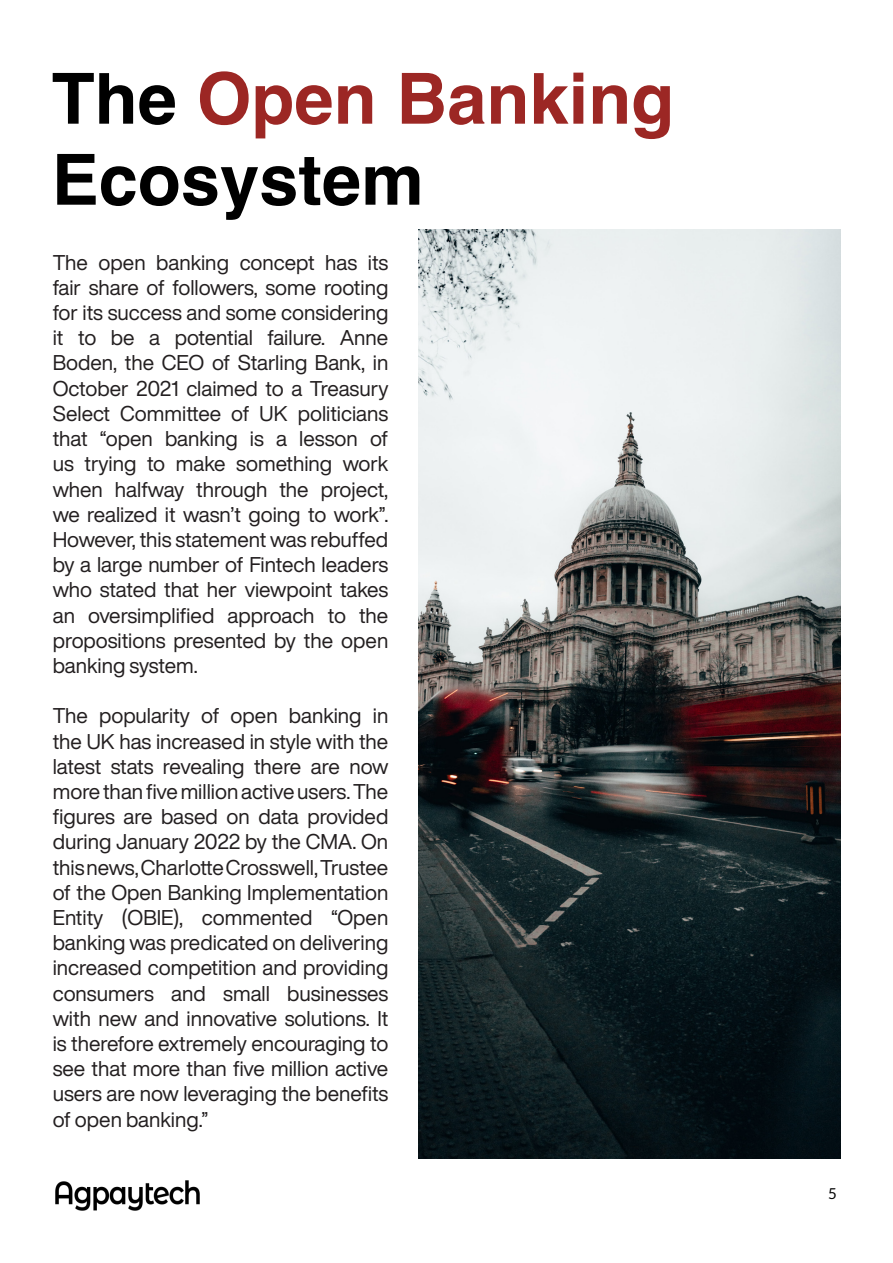
<style>
.page{position:relative;width:893px;height:1263px;background:#fff}
.page>*{position:absolute;margin:0;border:0;box-sizing:border-box;transform-origin:0 0}
.t1{font:700 70.5px/81px "Helvetica";color:#000}
.Hilite_Italic_Text_B{font:21px/25.2px "Helvetica Now Display";color:#231f20;text-align:justify}
.t2{font:15px "Lato";color:#000}
.s1{color:#9c2724}
</style>
<div class="page">
<img style="left:418px;top:230px;width:422px;height:928px">
<img style="left:55px;top:1181px;width:144px;height:29px">
<p class="t1" style="left:52px;top:59px;width:624px">The <span class="s1">Open Banking<br></span>Ecosystem</p>
<p class="Hilite_Italic_Text_B" style="left:53px;top:249px;width:337px">The open banking concept has its fair share of followers, some rooting for its success and some considering it to be a potential failure. Anne Boden, the CEO of Starling Bank, in October 2021 claimed to a Treasury Select Committee of UK politicians that “open banking is a lesson of us trying to make something work when halfway through the project, we realized it wasn’t going to work”.<br>However, this statement was rebuffed by a large number of Fintech leaders who stated that her viewpoint takes an oversimplified approach to the propositions presented by the open banking system.</p>
<p class="Hilite_Italic_Text_B" style="left:53px;top:703px;width:337px">The popularity of open banking in the UK has increased in style with the latest stats revealing there are now more than five million active users. The figures are based on data provided during January 2022 by the CMA. On this news, Charlotte Crosswell, Trustee of the Open Banking Implementation Entity (OBIE), commented “Open banking was predicated on delivering increased competition and providing consumers and small businesses with new and innovative solutions. It is therefore extremely encouraging to see that more than five million active users are now leveraging the benefits of open banking.”</p>
<p class="t2" style="left:828px;top:1185px;width:10px">5</p>
</div>
